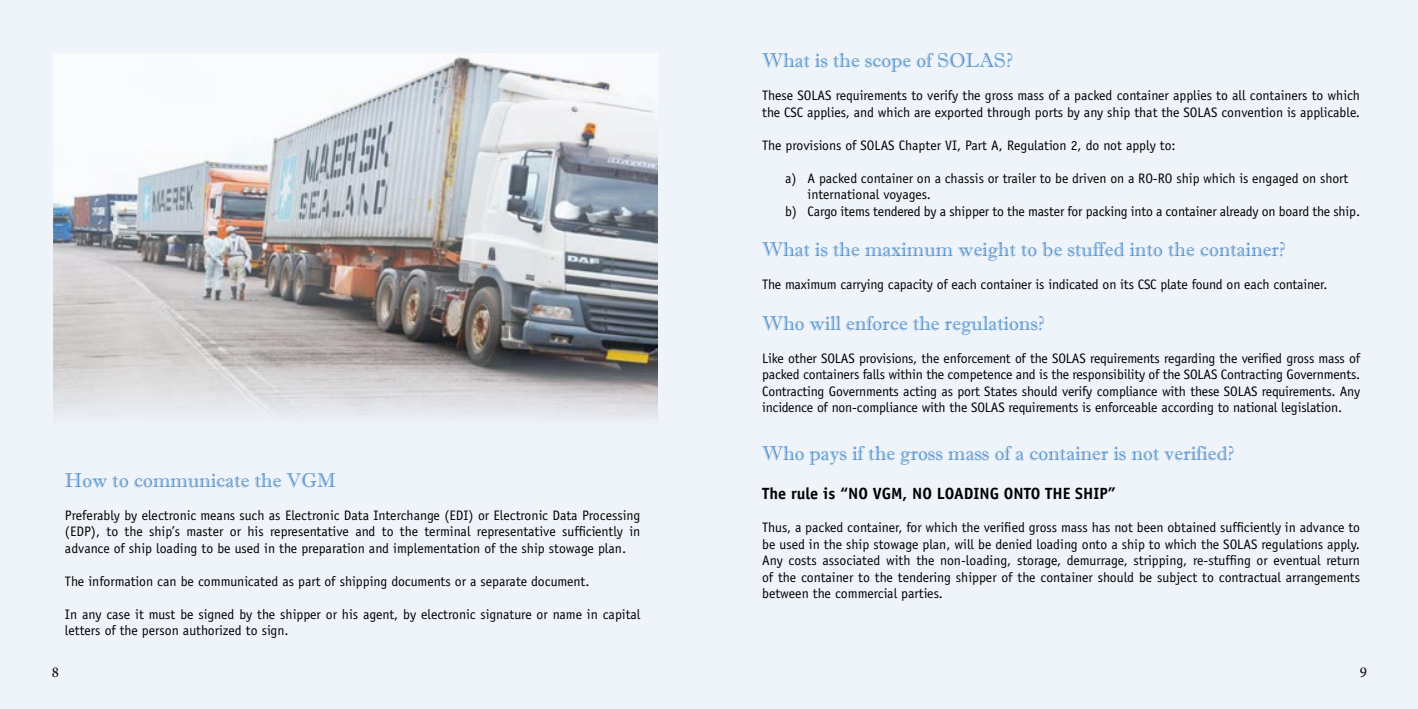
<style>
.page{position:relative;width:1418px;height:709px;background:#fff}
.page>*{position:absolute;margin:0;border:0;box-sizing:border-box;transform-origin:0 0}
.t1{font:20px "Imprint MT Shadow";color:#5694cd}
.t2{font:700 16.25px "Officina Sans";color:#000}
.t3{font:15px "Minion Pro";color:#000}
.t4{font:13.75px/16.5px "Officina Sans Std";color:#000;text-align:justify}
</style>
<div class="page">
<div style="left:0;top:0;width:1417px;height:709px;background:#eff3fa"></div>
<img style="left:53px;top:53px;width:604px;height:365px">
<h1 class="t1" style="left:65px;top:468px;width:272px">How to communicate the VGM</h1>
<p class="t4" style="left:65px;top:507px;width:577px">Preferably by electronic means such as Electronic Data Interchange (EDI) or Electronic Data Processing (EDP), to the ship’s master or his representative and to the terminal representative sufficiently in advance of ship loading to be used in the preparation and implementation of the ship stowage plan.</p>
<p class="t4" style="left:65px;top:573px;width:526px">The information can be communicated as part of shipping documents or a separate document.</p>
<p class="t4" style="left:65px;top:606px;width:577px">In any case it must be signed by the shipper or his agent, by electronic signature or name in capital letters of the person authorized to sign.</p>
<h1 class="t1" style="left:762px;top:49px;width:190px">What is the scope of SOLAS</h1>
<h1 class="t1" style="left:1006px;top:49px;width:8px">?</h1>
<p class="t4" style="left:762px;top:87px;width:599px">These SOLAS requirements to verify the gross mass of a packed container applies to all containers to which the CSC applies, and which are exported through ports by any ship that the SOLAS convention is applicable.</p>
<p class="t4" style="left:762px;top:137px;width:415px">The provisions of SOLAS Chapter VI, Part A, Regulation 2, do not apply to:</p>
<p class="t4" style="left:785px;top:170px;width:565px">a) A packed container on a chassis or trailer to be driven on a RO-RO ship which is engaged on short</p>
<p class="t4" style="left:807px;top:186px;width:125px">international voyages.</p>
<p class="t4" style="left:785px;top:203px;width:576px">b) Cargo items tendered by a shipper to the master for packing into a container already on board the ship.</p>
<h1 class="t1" style="left:762px;top:238px;width:524px">What is the maximum weight to be stuffed into the container?</h1>
<p class="t4" style="left:762px;top:276px;width:567px">The maximum carrying capacity of each container is indicated on its CSC plate found on each container.</p>
<h1 class="t1" style="left:762px;top:311px;width:284px">Who will enforce the regulations?</h1>
<p class="t4" style="left:762px;top:350px;width:599px">Like other SOLAS provisions, the enforcement of the SOLAS requirements regarding the verified gross mass of packed containers falls within the competence and is the responsibility of the SOLAS Contracting Governments.<br>Contracting Governments acting as port States should verify compliance with these SOLAS requirements. Any incidence of non-compliance with the SOLAS requirements is enforceable according to national legislation.</p>
<h1 class="t1" style="left:762px;top:442px;width:473px">Who pays if the gross mass of a container is not verified?</h1>
<p class="t2" style="left:762px;top:484px;width:355px">The rule is “NO VGM, NO LOADING ONTO THE SHIP”</p>
<p class="t4" style="left:762px;top:519px;width:599px">Thus, a packed container, for which the verified gross mass has not been obtained sufficiently in advance to be used in the ship stowage plan, will be denied loading onto a ship to which the SOLAS regulations apply.<br>Any costs associated with the non-loading, storage, demurrage, stripping, re-stuffing or eventual return of the container to the tendering shipper of the container should be subject to contractual arrangements between the commercial parties.</p>
<p class="t3" style="left:52px;top:662px;width:9px">8</p>
<p class="t3" style="left:1359px;top:662px;width:9px">9</p>
</div>
